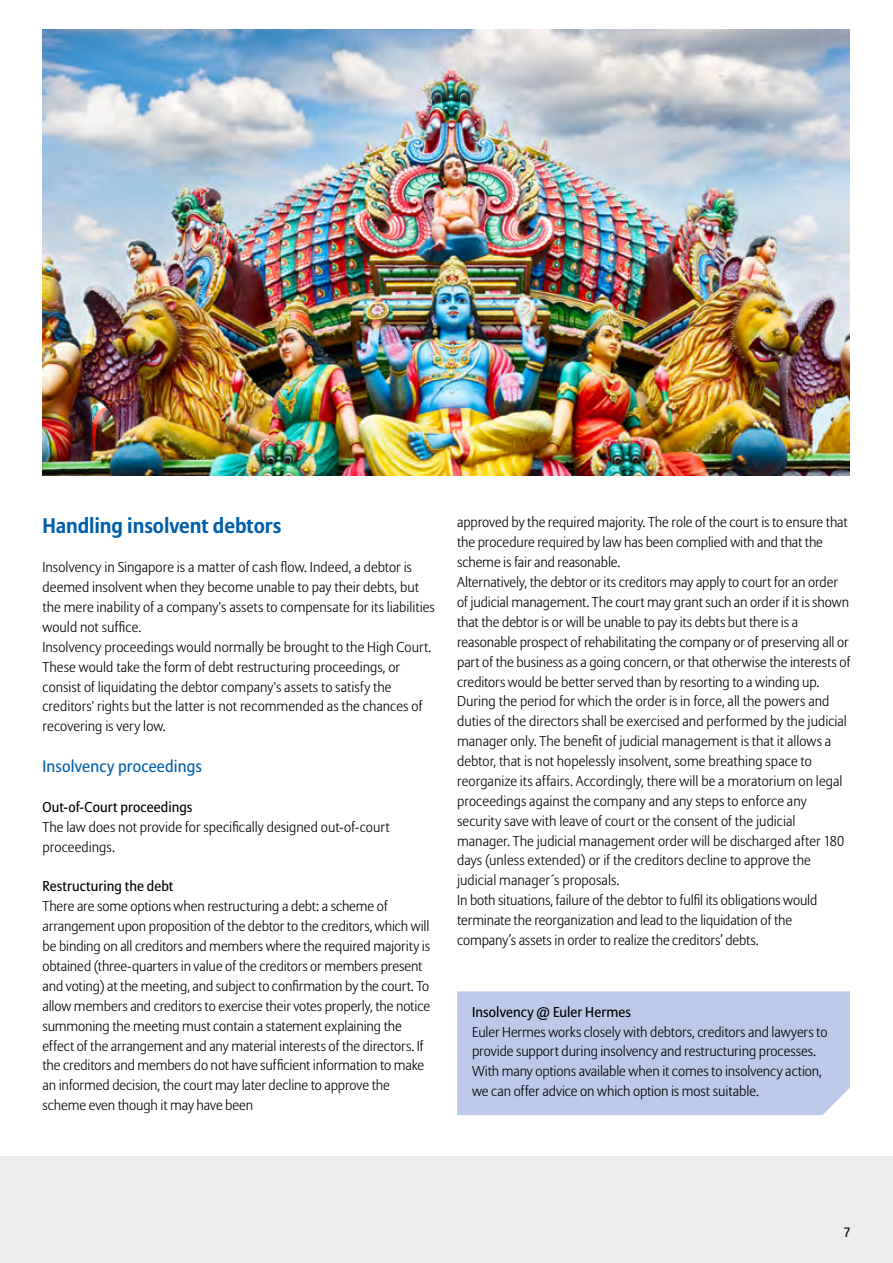
<style>
.page{position:relative;width:893px;height:1263px;background:#fff}
.page>*{position:absolute;margin:0;border:0;box-sizing:border-box;transform-origin:0 0}
.t1{font:700 21px "Allianz Sans";letter-spacing:-.005em;color:#005faa}
.t2{font:16.5px "Allianz Sans";letter-spacing:.01em;color:#005faa}
.t3{font:300 14.25px/20px "Allianz Sans";letter-spacing:-.005em;color:#000}
.t4{font:14.25px "Allianz Sans";letter-spacing:.005em;color:#000}
.t5{font:13.5px "Allianz Sans";color:#000}
</style>
<div class="page">
<div style="left:0;top:1156px;width:893px;height:107px;background:#ededed"></div>
<img style="left:43px;top:30px;width:806px;height:446px">
<div style="left:457px;top:991px;width:393px;height:124px;background:#bcc9e8"></div>
<h1 class="t1" style="left:43px;top:512px;width:240px">Handling insolvent debtors</h1>
<p class="t3" style="left:43px;top:558px;width:394px">Insolvency in Singapore is a matter of cash flow. Indeed, a debtor is deemed insolvent when they become unable to pay their debts, but the mere inability of a company's assets to compensate for its liabilities would not suffice.<br>Insolvency proceedings would normally be brought to the High Court.<br>These would take the form of debt restructuring proceedings, or consist of liquidating the debtor company's assets to satisfy the creditors' rights but the latter is not recommended as the chances of recovering is very low.</p>
<p class="t2" style="left:43px;top:756px;width:161px">Insolvency proceedings</p>
<p class="t4" style="left:43px;top:798px;width:151px">Out-of-Court proceedings</p>
<p class="t3" style="left:43px;top:817px;width:349px">The law does not provide for specifically designed out-of-court proceedings.</p>
<p class="t4" style="left:43px;top:878px;width:132px">Restructuring the debt</p>
<p class="t3" style="left:43px;top:897px;width:389px">There are some options when restructuring a debt: a scheme of arrangement upon proposition of the debtor to the creditors, which will be binding on all creditors and members where the required majority is obtained (three-quarters in value of the creditors or members present and voting) at the meeting, and subject to confirmation by the court. To allow members and creditors to exercise their votes properly, the notice summoning the meeting must contain a statement explaining the effect of the arrangement and any material interests of the directors. If the creditors and members do not have sufficient information to make an informed decision, the court may later decline to approve the scheme even though it may have been</p>
<p class="t3" style="left:457px;top:513px;width:395px">approved by the required majority. The role of the court is to ensure that the procedure required by law has been complied with and that the scheme is fair and reasonable.<br>Alternatively, the debtor or its creditors may apply to court for an order of judicial management. The court may grant such an order if it is shown that the debtor is or will be unable to pay its debts but there is a reasonable prospect of rehabilitating the company or of preserving all or part of the business as a going concern, or that otherwise the interests of creditors would be better served than by resorting to a winding up.<br>During the period for which the order is in force, all the powers and duties of the directors shall be exercised and performed by the judicial manager only. The benefit of judicial management is that it allows a debtor, that is not hopelessly insolvent, some breathing space to reorganize its affairs. Accordingly, there will be a moratorium on legal proceedings against the company and any steps to enforce any security save with leave of court or the consent of the judicial manager. The judicial management order will be discharged after 180 days (unless extended) or if the creditors decline to approve the judicial manager´s proposals.<br>In both situations, failure of the debtor to fulfil its obligations would terminate the reorganization and lead to the liquidation of the company’s assets in order to realize the creditors’ debts.</p>
<p class="t4" style="left:472px;top:1003px;width:160px">Insolvency @ Euler Hermes</p>
<p class="t3" style="left:472px;top:1022px;width:357px">Euler Hermes works closely with debtors, creditors and lawyers to provide support during insolvency and restructuring processes.<br>With many options available when it comes to insolvency action, we can offer advice on which option is most suitable.</p>
<p class="t5" style="left:843px;top:1224px;width:9px">7</p>
</div>
